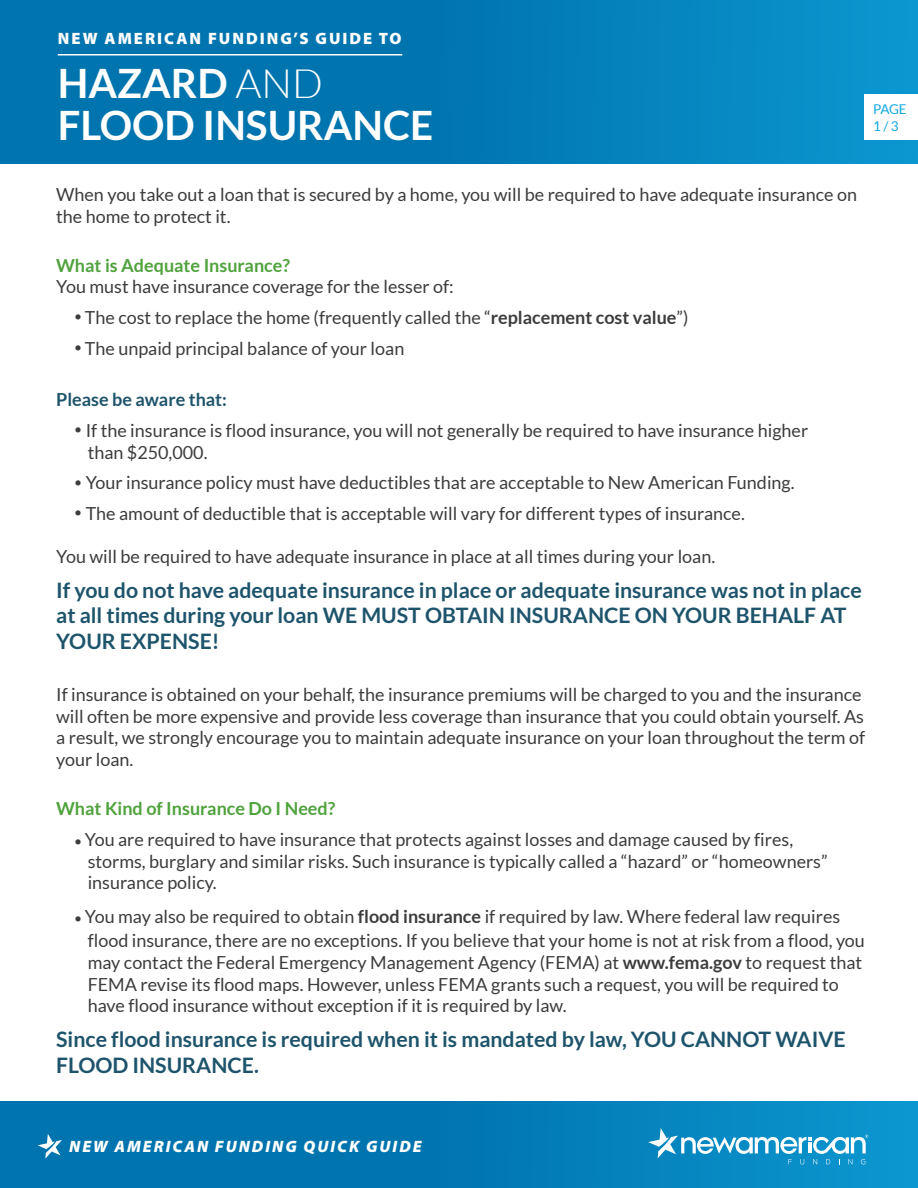
<style>
.page{position:relative;width:918px;height:1188px;background:#fff}
.page>*{position:absolute;margin:0;border:0;box-sizing:border-box;transform-origin:0 0}
.t1{font:700 40.5px/42px "Lato";color:#fff}
.t2{font:700 21.3px/25.7px "Lato";color:#1e546b}
.t3{font:18px/21.6px "Lato";color:#3c3c3c}
.t4{font:700 18px "Lato";color:#4fa23c}
.t5{font:700 18px "Lato";color:#1e546b}
.t6{font:italic 900 16.5px "Myriad Pro";letter-spacing:.12em;color:#fff}
.t7{font:900 16.5px "Myriad Pro";letter-spacing:.12em;color:#fff}
.t8{font:13.5px "Lato";color:#12a8e1}
.s1{font-weight:300}
.s2{font-weight:700;color:#4fa23c}
.s3{font-weight:700}
.s4{font-size:13.8px}
</style>
<div class="page">
<div style="left:0;top:0;width:918px;height:164px;background:linear-gradient(to right,#006ba5,#0a90c9)"></div>
<div style="left:0;top:1102px;width:918px;height:86px;background:linear-gradient(to right,#006ba5,#0a8fc9)"></div>
<svg style="left:648px;top:1128px;width:220px;height:36px"></svg>
<div style="left:864px;top:95px;width:54px;height:45px;background:#fff"></div>
<hr style="left:58px;top:54px;width:344px;height:2px;background:#fff">
<svg style="left:38px;top:1134px;width:24px;height:25px"></svg>
<p class="t7" style="left:58px;top:27px;width:345px">NEW AMERICAN FUNDING’S GUIDE TO</p>
<p class="t1" style="left:58px;top:62px;width:377px">HAZARD <span class="s1">AND<br></span>FLOOD INSURANCE</p>
<p class="t8" style="left:873px;top:102px;width:35px">PAGE</p>
<p class="t8" style="left:873px;top:118px;width:27px">1 / 3</p>
<p class="t3" style="left:56px;top:184px;width:802px">When you take out a loan that is secured by a home, you will be required to have adequate insurance on the home to protect it.</p>
<p class="t3" style="left:56px;top:254px;width:399px"><span class="s2">What is Adequate Insurance?<br></span>You must have insurance coverage for the lesser of:</p>
<p class="t3" style="left:74px;top:307px;width:616px"><sup>•</sup> The cost to replace the home (frequently called the “<span class="s3">replacement cost value</span>”)</p>
<p class="t3" style="left:74px;top:337px;width:332px"><sup>•</sup> The unpaid principal balance of your loan</p>
<p class="t5" style="left:56px;top:390px;width:172px">Please be aware that:</p>
<p class="t3" style="left:88px;top:420px;width:722px;text-indent:-14px"><sup>•</sup> If the insurance is flood insurance, you will not generally be required to have insurance higher than $250,000.</p>
<p class="t3" style="left:74px;top:472px;width:722px"><sup>•</sup> Your insurance policy must have deductibles that are acceptable to New American Funding.</p>
<p class="t3" style="left:74px;top:502px;width:672px"><sup>•</sup> The amount of deductible that is acceptable will vary for different types of insurance.</p>
<p class="t3" style="left:56px;top:546px;width:660px">You will be required to have adequate insurance in place at all times during your loan.</p>
<p class="t2" style="left:56px;top:577px;width:807px">If you do not have adequate insurance in place or adequate insurance was not in place at all times during your loan WE MUST OBTAIN INSURANCE ON YOUR BEHALF AT<br>YOUR EXPENSE!</p>
<p class="t3" style="left:56px;top:684px;width:810px">If insurance is obtained on your behalf, the insurance premiums will be charged to you and the insurance will often be more expensive and provide less coverage than insurance that you could obtain yourself. As a result, we strongly encourage you to maintain adequate insurance on your loan throughout the term of your loan.</p>
<p class="t4" style="left:56px;top:799px;width:281px">What Kind of Insurance Do I Need?</p>
<p class="t3" style="left:88px;top:829px;width:741px;text-indent:-14px"><span class="s4">•</span> You are required to have insurance that protects against losses and damage caused by fires, storms, burglary and similar risks. Such insurance is typically called a “hazard” or “homeowners” insurance policy.</p>
<p class="t3" style="left:88px;top:904px;width:779px;line-height:24.3px;text-indent:-14px"><span class="s4">•</span> You may also be required to obtain <span class="s3">flood insurance</span> if required by law. Where federal law requires flood insurance, there are no exceptions. If you believe that your home is not at risk from a flood, you</p>
<p class="t3" style="left:88px;top:952px;width:776px">may contact the Federal Emergency Management Agency (FEMA) at <span class="s3">www.fema.gov</span> to request that<br>FEMA revise its flood maps. However, unless FEMA grants such a request, you will be required to have flood insurance without exception if it is required by law.</p>
<p class="t2" style="left:56px;top:1027px;width:791px">Since flood insurance is required when it is mandated by law, YOU CANNOT WAIVE<br>FLOOD INSURANCE.</p>
<p class="t6" style="left:69px;top:1136px;width:354px">NEW AMERICAN FUNDING QUICK GUIDE</p>
</div>
